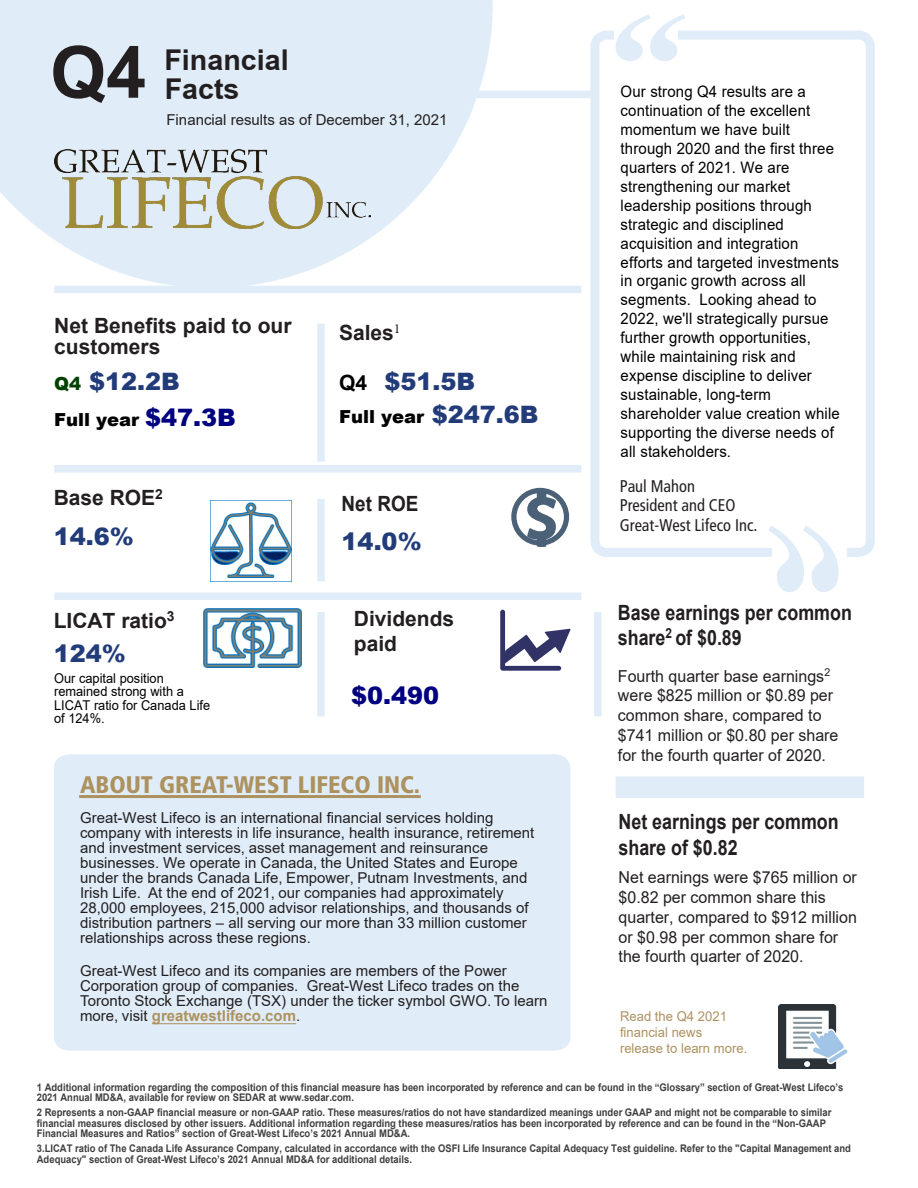
<style>
.page{position:relative;width:918px;height:1188px;background:#fff}
.page>*{position:absolute;margin:0;border:0;box-sizing:border-box;transform-origin:0 0}
.t1{font:700 72px "Arial";color:#231f20}
.t2{font:700 28.65px/28.5px "Arial";color:#231f20}
.t3{font:900 24px "Arial";color:#213c79}
.t4{font:900 condensed 24px "Frutiger";color:#ad9260}
.t5{font:900 24px "Arial";color:#000080}
.t6{font:700 21px/21px "Arial";color:#231f20}
.t7{font:700 21px/25.2px "Arial";color:#231f20;scale:.85 1}
.t8{font:700 21px "Arial";color:#231f20;scale:.9 1}
.t9{font:900 18px "Arial";color:#000}
.t10{font:condensed 16.95px/19.5px "Frutiger";color:#231f20}
.t11{font:16.5px/19.8px "Arial";color:#231f20}
.t12{font:15.75px/18.9px "Arial";letter-spacing:.01em;color:#000;scale:.95 1}
.t13{font:15px/15px "Arial";color:#231f20}
.t14{font:13.5px/13.5px "Arial";color:#000;scale:.95 1}
.t15{font:13.5px/16.2px "Arial";color:#ad9260}
.t16{font:700 10.5px/10.5px "Arial";color:#404040;scale:.9 1}
.s1{font-style:inherit}
.s2{font-size:18px;color:#004000}
.s3{font-size:24px;color:#000080}
.s4{font-weight:700;font-size:21px;color:#000}
.s5{font-size:24px;color:#213c79}
.s6{font-weight:700;color:#ad9260}
</style>
<div class="page">
<div style="left:54px;top:286px;width:527px;height:7px;background:#e0edf8"></div>
<div style="left:461px;top:91px;width:145px;height:7px;background:#e0edf8"></div>
<div style="left:54px;top:754px;width:516px;height:297px;background:#e0edf8"></div>
<div style="left:595px;top:35px;width:275px;height:517px;background:#fff;border-radius:12px"></div>
<div style="left:590px;top:31px;width:285px;height:526px;border:9px solid #e0edf8;border-radius:12px"></div>
<svg style="left:0;top:0;width:493px;height:286px;fill:#e0edf8"></svg>
<hr style="left:152px;top:1023px;width:144px;height:1px;background:#ad9260">
<hr style="left:225px;top:795px;width:196px;height:3px;background:#ad9260">
<hr style="left:79px;top:796px;width:148px;height:2px;background:#ad9260">
<img style="left:54px;top:149px;width:316px;height:80px">
<div style="left:616px;top:781px;width:248px;height:13px;background:#e0edf8"></div>
<div style="left:317px;top:324px;width:8px;height:138px;background:#e0edf8"></div>
<div style="left:317px;top:499px;width:8px;height:82px;background:#e0edf8"></div>
<div style="left:317px;top:612px;width:8px;height:104px;background:#e0edf8"></div>
<div style="left:594px;top:612px;width:8px;height:104px;background:#e0edf8"></div>
<svg style="left:511px;top:488px;width:58px;height:59px"></svg>
<div style="left:54px;top:465px;width:527px;height:7px;background:#e0edf8"></div>
<div style="left:54px;top:592px;width:527px;height:8px;background:#e0edf8"></div>
<img style="left:779px;top:1005px;width:69px;height:64px">
<div style="left:615px;top:17px;width:63px;height:54px;background:#fff"></div>
<div style="left:772px;top:511px;width:74px;height:70px;background:#fff"></div>
<svg style="left:769px;top:526px;width:70px;height:66px"></svg>
<svg style="left:616px;top:14px;width:70px;height:47px"></svg>
<svg style="left:500px;top:610px;width:71px;height:61px"></svg>
<img style="left:204px;top:609px;width:98px;height:59px">
<img style="left:211px;top:502px;width:80px;height:77px">
<h1 class="t1" style="left:50px;top:33px;width:98px">Q<span class="s1">4</span></h1>
<h2 class="t2" style="left:164px;top:46px;width:126px">Financial<br>Facts</h2>
<h3 class="t13" style="left:166px;top:112px;width:282px">Financial results as of <span class="s1">December</span> 3<span class="s1">1</span>, 2021</h3>
<h3 class="t6" style="left:54px;top:315px;width:239px"><span class="s1">Net B</span>enefits paid to <span class="s1">our </span>customers</h3>
<h3 class="t3" style="left:54px;top:364px;width:127px"><span class="s2">Q4</span> $12.2B</h3>
<h3 class="t9" style="left:54px;top:407px;width:183px">Full year <span class="s3">$47.3B</span></h3>
<h3 class="t6" style="left:54px;top:488px;width:111px">Base <span class="s1">ROE</span><sup>2</sup></h3>
<h3 class="t3" style="left:54px;top:519px;width:82px">14.6%</h3>
<h3 class="t6" style="left:54px;top:610px;width:122px">LICAT ratio<sup>3</sup></h3>
<h3 class="t3" style="left:54px;top:636px;width:74px">124%</h3>
<p class="t14" style="left:54px;top:671px;width:166px">Our capital position remained strong with a<br>LICAT <span class="s1">r</span>atio for Canada Life of 12<span class="s1">4</span>%.</p>
<h3 class="t6" style="left:339px;top:322px;width:63px">Sales<sup>1</sup></h3>
<h3 class="t3" style="left:339px;top:364px;width:138px"><span class="s4">Q4</span> $51.5B</h3>
<h3 class="t9" style="left:339px;top:403px;width:201px">Full year <span class="s5">$247.6B</span></h3>
<h3 class="t8" style="left:342px;top:488px;width:87px">Net ROE</h3>
<h3 class="t3" style="left:342px;top:524px;width:82px">14.0%</h3>
<h3 class="t6" style="left:354px;top:606px;width:102px;line-height:25.2px">Dividends paid</h3>
<h3 class="t5" style="left:351px;top:678px;width:90px">$0.490</h3>
<h3 class="t4" style="left:80px;top:770px;width:342px">ABOUT GREAT-WEST LIFECO INC.</h3>
<p class="t13" style="left:80px;top:810px;width:456px">Great-West Lifeco is an international financial services holding company with interests in life insurance, health insurance, retirement and investment services, asset management and reinsurance businesses. We operate in Canada, the United States and Europe under the brands Canada Life, Empower, Putnam Investments, and Irish Life. At the end of 202<span class="s1">1</span>, our companies had approximately 2<span class="s1">8,000</span> employees, 2<span class="s1">1</span>5,000 advisor relationships, and thousands of distribution partners – all serving our more than 3<span class="s1">3</span> million customer relationships across these regions.</p>
<h3 class="t13" style="left:80px;top:963px;width:469px">Great-West Lifeco and its companies are members of the Power Corporation group of companies. Great-West Lifeco trades on the Toronto Stock Exchange (TSX) under the ticker symbol GWO. To learn more, visit <span class="s6">greatwestlifeco.com</span>.</h3>
<p class="t12" style="left:621px;top:82px;width:232px">Our strong Q4 results are a continuation of the excellent momentum we have built through 2020 and the first three quarters of 2021. We are strengthening our market leadership positions through strategic and disciplined acquisition and integration efforts and targeted investments in organic growth across all segments. Looking ahead to<br>2022, we'll strategically pursue further growth opportunities, while maintaining risk and expense discipline to deliver sustainable, long-term shareholder value creation while supporting the diverse needs of all stakeholders.</p>
<h3 class="t10" style="left:620px;top:476px;width:139px">Paul Mahon<br>President and CEO<br>Great-West Lifeco Inc.</h3>
<h3 class="t7" style="left:618px;top:600px;width:277px">Base earnings per common share<sup>2</sup> of $0.89</h3>
<h3 class="t11" style="left:618px;top:666px;width:222px"><span class="s1">Fourth quarter</span> base earnings<sup>2 </sup>were $8<span class="s1">25</span> million or $0.<span class="s1">89</span> per common share, compared to $<span class="s1">741</span> million or $0.<span class="s1">80</span> per share for the <span class="s1">fourth</span> quarter of 202<span class="s1">0.</span></h3>
<h3 class="t7" style="left:619px;top:810px;width:261px">Net earnings per common share of $0.82</h3>
<h3 class="t11" style="left:619px;top:867px;width:240px">Net earnings were $<span class="s1">765</span> million or $0.<span class="s1">82</span> per common share this quarter, compared to $<span class="s1">912</span> million or $0.<span class="s1">98</span> per common share for the <span class="s1">fourth</span> quarter of 2020.</h3>
<p class="t15" style="left:620px;top:1008px;width:129px">Read the Q<span class="s1">4 2021 </span>financial news release to learn more.</p>
<p class="t16" style="left:37px;top:1082px;width:898px">1 Additional information regarding the composition of this financial measure has been incorporated by reference and can be found in the “Glossary” section of Great-West Lifeco’s<br>2021 Annual MD&amp;A, available for review on SEDAR at www.sedar.com.</p>
<p class="t16" style="left:37px;top:1108px;width:884px">2 Represents a non-GAAP financial measure or non-GAAP ratio. These measures/ratios do not have standardized meanings under GAAP and might not be comparable to similar financial measures disclosed by other issuers. Additional information regarding these measures/ratios has been incorporated by reference and can be found in the “Non-GAAP<br>Financial Measures and Ratios” section of Great-West Lifeco’s 2021 Annual MD&amp;A.</p>
<p class="t16" style="left:37px;top:1144px;width:906px">3.LICAT ratio of The Canada Life Assurance Company, calculated in accordance with the OSFI Life Insurance Capital Adequacy Test guideline. Refer to the "Capital Management and<br>Adequacy" section of Great-West Lifeco’s 2021 Annual MD&amp;A for additional details.</p>
</div>
